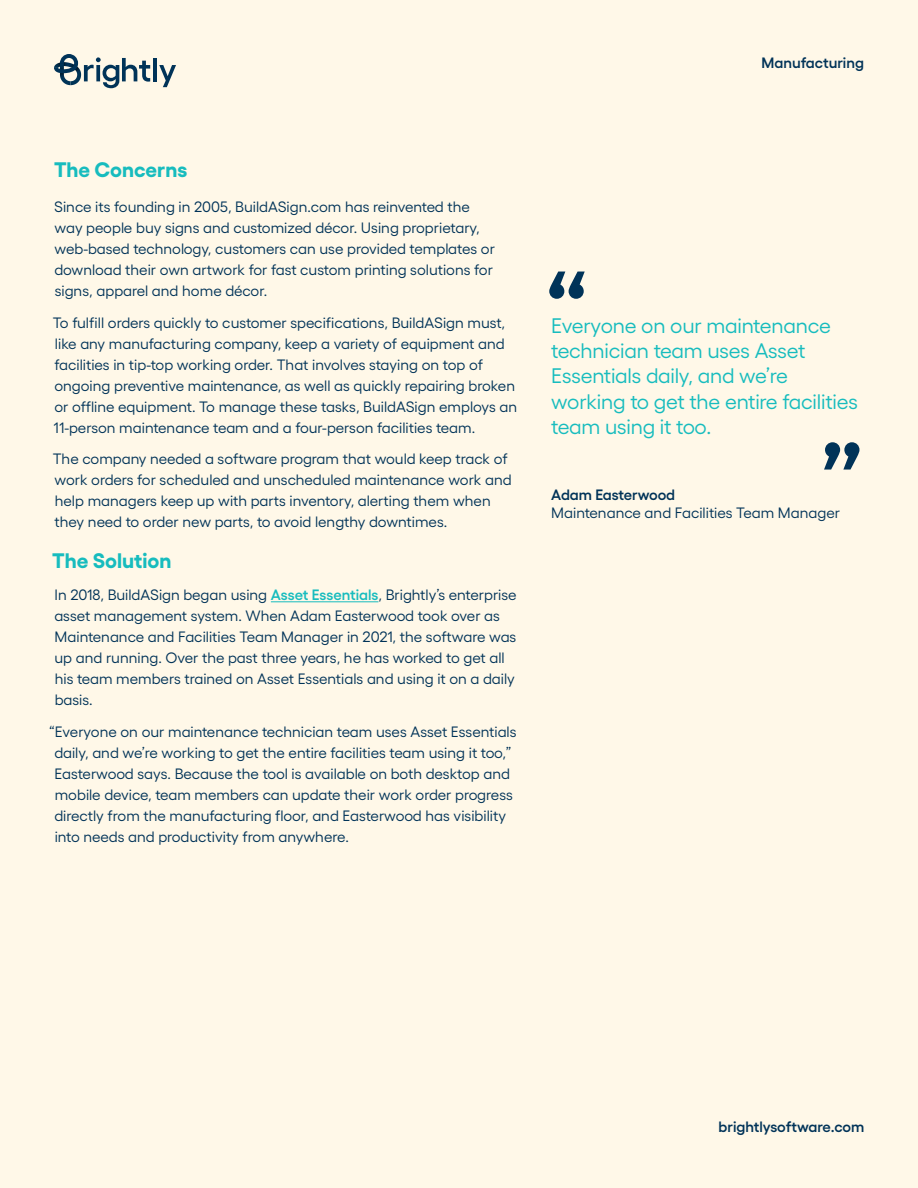
<style>
.page{position:relative;width:918px;height:1188px;background:#fff8e8}
.page>*{position:absolute;margin:0;border:0;box-sizing:border-box;transform-origin:0 0}
.t1{font:700 90px "Yellix";color:#003358}
.t2{font:21px/25.2px "Yellix";letter-spacing:-.01em;color:#17bcbe}
.t3{font:700 21px "Yellix";color:#17bcbe}
.t4{font:15px/21px "Yellix";color:#003358}
.t5{font:600 15px "Yellix";color:#003358}
.s1{font-weight:600;color:#17bcbe}
</style>
<div class="page">
<svg style="left:54px;top:54px;width:24px;height:31px"></svg>
<svg style="left:84px;top:57px;width:66px;height:31px"></svg>
<hr style="left:153px;top:58px;width:4px;height:23px;background:#003358">
<svg style="left:159px;top:65px;width:17px;height:22px"></svg>
<hr style="left:271px;top:601px;width:107px;height:1px;background:#17bcbe">
<p class="t5" style="left:762px;top:51px;width:104px">Manufacturing</p>
<h2 class="t3" style="left:54px;top:153px;width:135px">The Concerns</h2>
<p class="t4" style="left:54px;top:194px;width:442px">Since its founding in 2005, BuildASign.com has reinvented the way people buy signs and customized décor. Using proprietary, web-based technology, customers can use provided templates or download their own artwork for fast custom printing solutions for signs, apparel and home décor.</p>
<p class="t4" style="left:53px;top:310px;width:466px">To fulfill orders quickly to customer specifications, BuildASign must, like any manufacturing company, keep a variety of equipment and facilities in tip-top working order. That involves staying on top of ongoing preventive maintenance, as well as quickly repairing broken or offline equipment. To manage these tasks, BuildASign employs an 11-person maintenance team and a four-person facilities team.</p>
<p class="t4" style="left:53px;top:447px;width:461px">The company needed a software program that would keep track of work orders for scheduled and unscheduled maintenance work and help managers keep up with parts inventory, alerting them when they need to order new parts, to avoid lengthy downtimes.</p>
<h2 class="t3" style="left:52px;top:544px;width:121px">The Solution</h2>
<p class="t4" style="left:54px;top:583px;width:464px">In 2018, BuildASign began using <span class="s1">Asset Essentials</span>, Brightly’s enterprise asset management system. When Adam Easterwood took over as Maintenance and Facilities Team Manager in 2021, the software was up and running. Over the past three years, he has worked to get all his team members trained on Asset Essentials and using it on a daily basis.</p>
<p class="t4" style="left:54px;top:719px;width:464px;text-indent:-5px">“Everyone on our maintenance technician team uses Asset Essentials daily, and we’re working to get the entire facilities team using it too,” Easterwood says. Because the tool is available on both desktop and mobile device, team members can update their work order progress directly from the manufacturing floor, and Easterwood has visibility into needs and productivity from anywhere.</p>
<h1 class="t1" style="left:545px;top:239px;width:46px">“</h1>
<h2 class="t2" style="left:551px;top:311px;width:308px">Everyone on our maintenance technician team uses Asset<br>Essentials daily, and we’re working to get the entire facilities team using it too.</h2>
<h1 class="t1" style="left:864px;top:502px;width:46px;rotate:-180deg">“</h1>
<p class="t5" style="left:551px;top:483px;width:125px">Adam Easterwood</p>
<p class="t4" style="left:551px;top:500px;width:290px">Maintenance and Facilities Team Manager</p>
<p class="t5" style="left:719px;top:1115px;width:147px">brightlysoftware.com</p>
</div>
